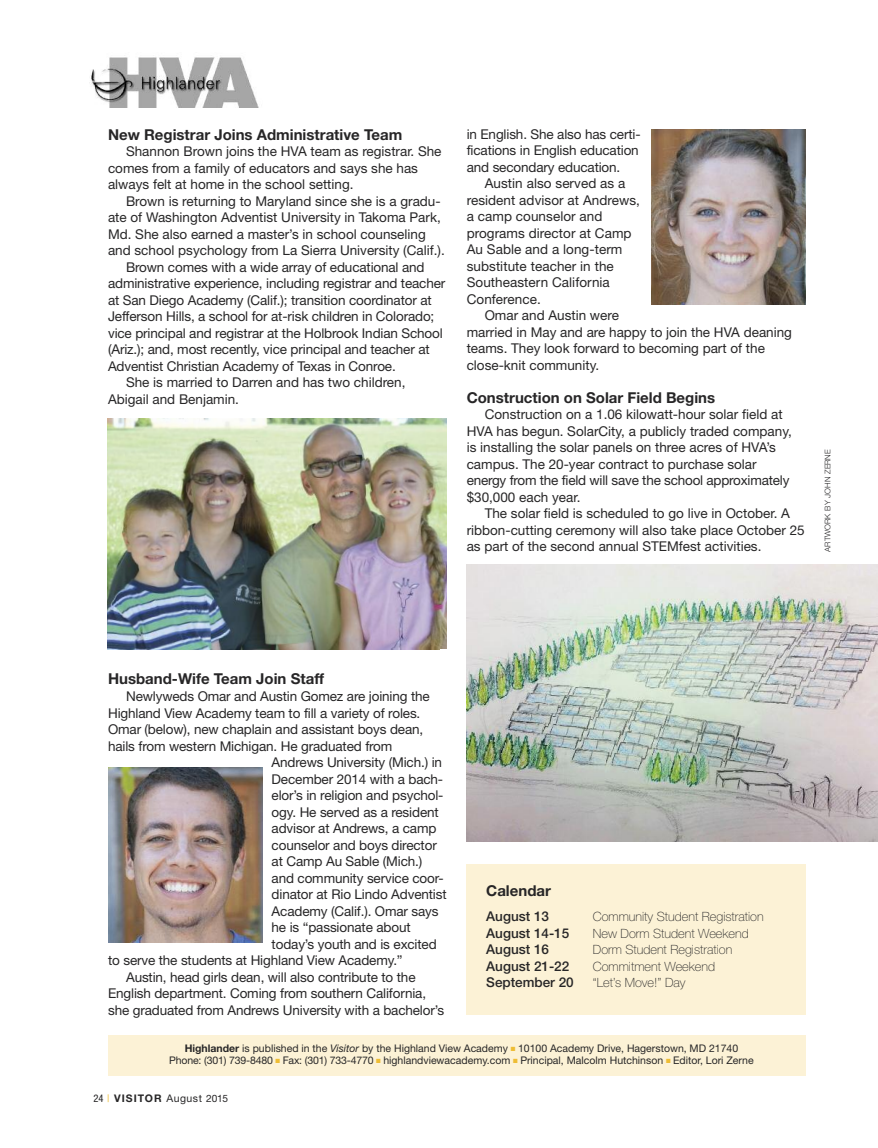
<style>
.page{position:relative;width:878px;height:1148px;background:#fff}
.page>*{position:absolute;margin:0;border:0;box-sizing:border-box;transform-origin:0 0}
.t1{font:700 15px "Helvetica Neue";color:#272627}
.t2{font:13.5px/16.5px "Helvetica Neue";letter-spacing:-.01em;color:#272627}
.t3{font:500 13.5px "Helvetica Neue";color:#272627}
.t4{font:100 12.75px "Helvetica Neue";color:#272627}
.t5{font:10.5px/12px "Helvetica Neue";color:#272627;text-align:center}
.t6{font:700 10.5px "Helvetica Neue";letter-spacing:.1em;color:#272627}
.t7{font:300 7.8px "Helvetica Neue";color:#272627}
.s1{font-weight:700}
.s2{font-style:italic}
.s3{color:#eebd34}
.s4{font-weight:400;font-stretch:condensed}
.s5{font-weight:400;font-stretch:condensed;color:#eebd34}
.s6{font-weight:400}
.s7{font-weight:400;font-size:10.2px}
</style>
<div class="page">
<div style="left:466px;top:863px;width:339px;height:151px;background:#fcf2d6"></div>
<img style="left:89px;top:57px;width:170px;height:51px">
<img style="left:466px;top:565px;width:412px;height:276px">
<img style="left:108px;top:418px;width:339px;height:231px">
<img style="left:108px;top:767px;width:154px;height:175px">
<img style="left:651px;top:129px;width:154px;height:175px">
<div style="left:108px;top:1035px;width:697px;height:40px;background:#fcf2d6"></div>
<p class="t1" style="left:108px;top:129px;width:296px">New Registrar Joins Administrative Team</p>
<p class="t2" style="left:108px;top:144px;width:335px;text-indent:18px">Shannon Brown joins the HVA team as registrar. She comes from a family of educators and says she has always felt at home in the school setting.</p>
<p class="t2" style="left:126px;top:194px;width:316px">Brown is returning to Maryland since she is a gradu-</p>
<p class="t2" style="left:108px;top:210px;width:334px">ate of Washington Adventist University in Takoma Park,</p>
<p class="t2" style="left:108px;top:227px;width:319px">Md. She also earned a master’s in school counseling</p>
<p class="t2" style="left:108px;top:243px;width:338px">and school psychology from La Sierra University (Calif.).</p>
<p class="t2" style="left:126px;top:260px;width:300px">Brown comes with a wide array of educational and</p>
<p class="t2" style="left:108px;top:276px;width:339px">administrative experience, including registrar and teacher</p>
<p class="t2" style="left:108px;top:293px;width:325px">at San Diego Academy (Calif.); transition coordinator at</p>
<p class="t2" style="left:108px;top:309px;width:328px">Jefferson Hills, a school for at-risk children in Colorado;</p>
<p class="t2" style="left:108px;top:326px;width:336px">vice principal and registrar at the Holbrook Indian School</p>
<p class="t2" style="left:108px;top:342px;width:323px">(Ariz.); and, most recently, vice principal and teacher at</p>
<p class="t2" style="left:108px;top:359px;width:289px">Adventist Christian Academy of Texas in Conroe.</p>
<p class="t2" style="left:126px;top:375px;width:281px">She is married to Darren and has two children,</p>
<p class="t2" style="left:108px;top:392px;width:132px">Abigail and Benjamin.</p>
<p class="t2" style="left:466px;top:127px;width:175px">in English. She also has certi&shy;fications in English education and secondary education.</p>
<p class="t2" style="left:484px;top:176px;width:142px">Austin also served as a</p>
<p class="t2" style="left:466px;top:193px;width:175px">resident advisor at Andrews,</p>
<p class="t2" style="left:466px;top:209px;width:137px">a camp counselor and</p>
<p class="t2" style="left:466px;top:226px;width:166px">programs director at Camp</p>
<p class="t2" style="left:466px;top:242px;width:157px">Au Sable and a long-term</p>
<p class="t2" style="left:466px;top:259px;width:149px">substitute teacher in the</p>
<p class="t2" style="left:466px;top:275px;width:145px">Southeastern California</p>
<p class="t2" style="left:466px;top:292px;width:76px">Conference.</p>
<p class="t2" style="left:484px;top:308px;width:136px">Omar and Austin were</p>
<p class="t2" style="left:466px;top:325px;width:327px">married in May and are happy to join the HVA deaning</p>
<p class="t2" style="left:466px;top:341px;width:300px">teams. They look forward to becoming part of the</p>
<p class="t2" style="left:466px;top:358px;width:134px">close-knit community.</p>
<p class="t1" style="left:466px;top:392px;width:250px">Construction on Solar Field Begins</p>
<p class="t2" style="left:466px;top:407px;width:326px;text-indent:18px">Construction on a 1.06 kilowatt-hour solar field at HVA has begun. SolarCity, a publicly traded company, is installing the solar panels on three acres of HVA’s campus. The 20-year contract to purchase solar energy from the field will save the school approximately $30,000 each year.</p>
<p class="t2" style="left:466px;top:506px;width:339px;text-indent:18px">The solar field is scheduled to go live in October. A ribbon-cutting ceremony will also take place October 25 as part of the second annual STEMfest activities.</p>
<p class="t7" style="left:824px;top:551px;width:104px;rotate:-90deg">ARTWORK BY JOHN ZERNE</p>
<p class="t1" style="left:108px;top:673px;width:217px">Husband-Wife Team Join Staff</p>
<p class="t2" style="left:126px;top:689px;width:305px">Newlyweds Omar and Austin Gomez are joining the</p>
<p class="t2" style="left:108px;top:705px;width:314px">Highland View Academy team to fill a variety of roles.</p>
<p class="t2" style="left:108px;top:722px;width:317px">Omar (below), new chaplain and assistant boys dean,</p>
<p class="t2" style="left:108px;top:738px;width:286px">hails from western Michigan. He graduated from</p>
<p class="t2" style="left:271px;top:755px;width:172px">Andrews University (Mich.) in</p>
<p class="t2" style="left:271px;top:771px;width:173px">December 2014 with a bach-</p>
<p class="t2" style="left:271px;top:788px;width:173px">elor’s in religion and psychol-</p>
<p class="t2" style="left:271px;top:804px;width:169px">ogy. He served as a resident</p>
<p class="t2" style="left:271px;top:821px;width:166px">advisor at Andrews, a camp</p>
<p class="t2" style="left:271px;top:837px;width:167px">counselor and boys director</p>
<p class="t2" style="left:271px;top:854px;width:152px">at Camp Au Sable (Mich.)</p>
<p class="t2" style="left:271px;top:870px;width:173px">and community service coor-</p>
<p class="t2" style="left:271px;top:887px;width:176px">dinator at Rio Lindo Adventist</p>
<p class="t2" style="left:271px;top:903px;width:168px">Academy (Calif.). Omar says</p>
<p class="t2" style="left:271px;top:920px;width:140px">he is “passionate about</p>
<p class="t2" style="left:271px;top:936px;width:167px">today’s youth and is excited</p>
<p class="t2" style="left:108px;top:953px;width:296px">to serve the students at Highland View Academy.”</p>
<p class="t2" style="left:126px;top:969px;width:291px">Austin, head girls dean, will also contribute to the</p>
<p class="t2" style="left:108px;top:986px;width:319px">English department. Coming from southern California,</p>
<p class="t2" style="left:108px;top:1002px;width:337px">she graduated from Andrews University with a bachelor’s</p>
<p class="t1" style="left:486px;top:885px;width:66px">Calendar</p>
<p class="t3" style="left:486px;top:911px;width:64px">August 13</p>
<p class="t4" style="left:592px;top:912px;width:172px">Community Student Registration</p>
<p class="t3" style="left:486px;top:928px;width:84px">August 14-15</p>
<p class="t4" style="left:592px;top:928px;width:157px">New Dorm Student Weekend</p>
<p class="t3" style="left:486px;top:944px;width:64px">August 16</p>
<p class="t4" style="left:592px;top:945px;width:141px">Dorm Student Registration</p>
<p class="t3" style="left:486px;top:961px;width:84px">August 21-22</p>
<p class="t4" style="left:592px;top:961px;width:124px">Commitment Weekend</p>
<p class="t3" style="left:486px;top:977px;width:89px">September 20</p>
<p class="t4" style="left:592px;top:978px;width:94px">“Let’s Move!” Day</p>
<p class="t5" style="left:169px;top:1043px;width:586px"><span class="s1">Highlander</span> is published in the <span class="s2">Visitor</span> by the Highland View Academy <span class="s3">■</span> 10100 Academy Drive, Hagerstown, MD 21740<br>Phone: (301) 739-8480 <span class="s3">■</span> Fax: (301) 733-4770 <span class="s3">■</span> highlandviewacademy.com <span class="s3">■</span> Principal, Malcolm Hutchinson <span class="s3">■</span> Editor, Lori Zerne</p>
<p class="t6" style="left:93px;top:1094px;width:136px"><span class="s4">24</span> <span class="s5">|</span> VISITOR <span class="s6">August</span> <span class="s7">2015</span></p>
</div>
